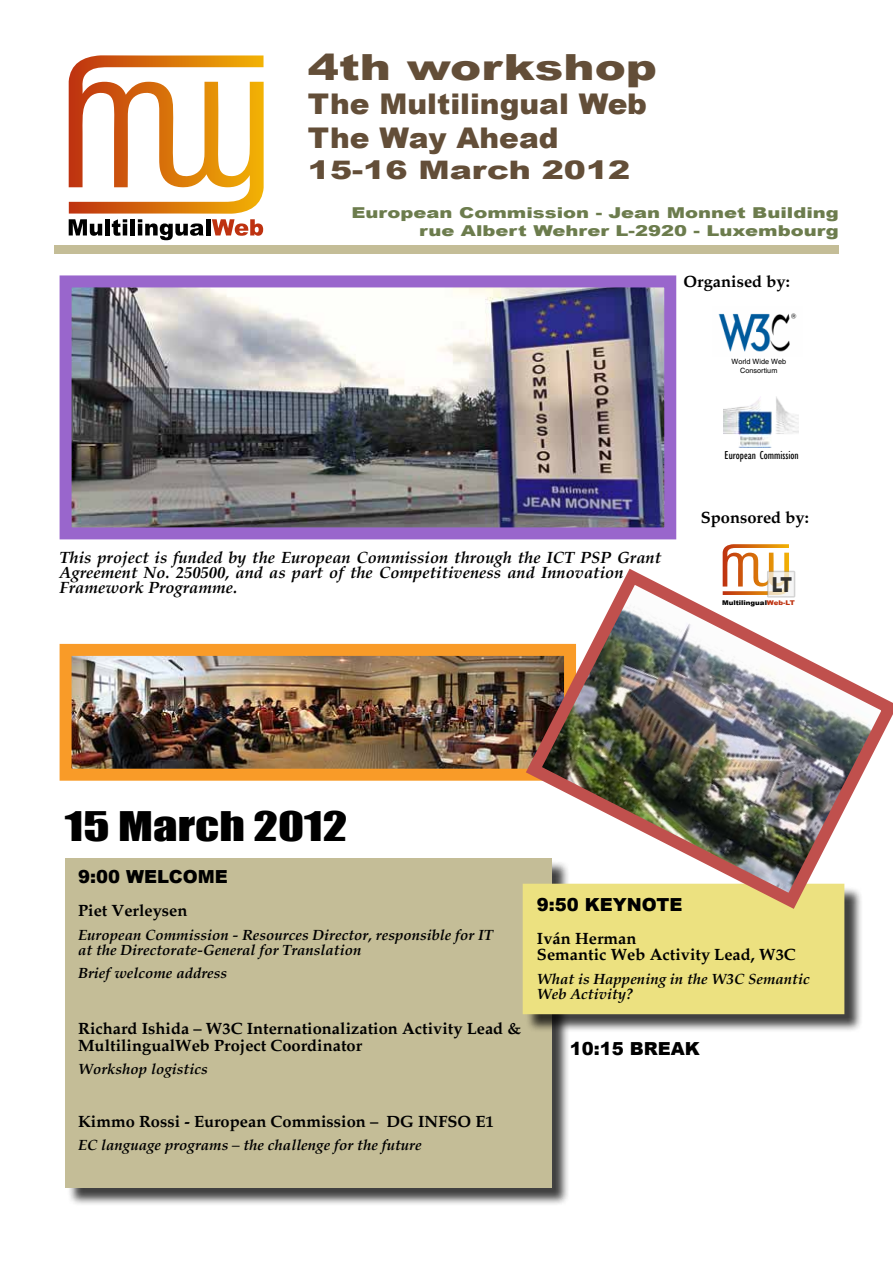
<style>
.page{position:relative;width:893px;height:1263px;background:#fff}
.page>*{position:absolute;margin:0;border:0;box-sizing:border-box;transform-origin:0 0}
.t1{font:37.5px "Impact";color:#000;scale:1.3 1}
.t2{font:900 36px "Arial";color:#634e38;scale:1.3 1}
.t3{font:900 28.5px/34.2px "Arial";color:#634e38;scale:1.04 1}
.t4{font:900 25.5px "Arial";color:#634e38;scale:1.3 1}
.t5{font:900 20.7px "Arial";color:#151515;scale:.78 1}
.t6{font:900 18px "Arial";color:#000}
.t7{font:700 16.5px/16.5px "Palatino";color:#000}
.t8{font:italic 700 16.5px/15px "Palatino";color:#000}
.t9{font:italic 700 15px/15px "Palatino";color:#000}
.t10{font:900 15px/18px "Arial";color:#6c7c4d;text-align:right;scale:1.3 1}
.t11{font:condensed 11.85px "Gill Sans";color:#000}
.t12{font:7.2px/9px "Helvetica";color:#000;text-align:center}
.t13{font:900 6.45px "Arial";color:#000;scale:1.08 1}
.s1{color:#be3210}
</style>
<div class="page">
<div style="left:68px;top:860px;width:502px;height:346px;background:#000;opacity:.75"></div>
<div style="left:65px;top:858px;width:486px;height:329px;background:#c4bd97"></div>
<div style="left:525px;top:886px;width:338px;height:147px;background:#000;opacity:.75"></div>
<div style="left:523px;top:884px;width:321px;height:129px;background:#ece180"></div>
<div style="left:523px;top:884px;width:321px;height:130px;border:2px solid #ece180"></div>
<img style="left:73px;top:288px;width:590px;height:238px">
<div style="left:60px;top:275px;width:616px;height:264px;border:12px solid #96c"></div>
<svg style="left:69px;top:55px;width:195px;height:185px"></svg>
<div style="left:54px;top:246px;width:785px;height:8px;background:#c4bd97"></div>
<img style="left:718px;top:313px;width:79px;height:39px">
<img style="left:723px;top:396px;width:76px;height:51px">
<svg style="left:723px;top:544px;width:66px;height:17px"></svg>
<img style="left:73px;top:657px;width:445px;height:111px">
<div style="left:60px;top:644px;width:516px;height:137px;border:12px solid #f99b28"></div>
<img style="left:518px;top:561px;width:375px;height:356px">
<h2 class="t2" style="left:308px;top:41px;width:270px">4th workshop</h2>
<h3 class="t3" style="left:308px;top:86px;width:327px">The Multilingual Web<br>The Way Ahead</h3>
<h3 class="t4" style="left:308px;top:151px;width:249px">15-16 March 2012</h3>
<p class="t10" style="left:352px;top:204px;width:376px">European Commission - Jean Monnet Building rue Albert Wehrer L-2920 - Luxembourg</p>
<p class="t7" style="left:683px;top:274px;width:108px">Organised by:</p>
<p class="t12" style="left:732px;top:357px;width:56px">World Wide Web<br>Consortium</p>
<p class="t11" style="left:724px;top:448px;width:76px">European Commission</p>
<p class="t8" style="left:60px;top:550px;width:603px">This project is funded by the European Commission through the ICT PSP Grant<br>Agreement No. 250500, and as part of the Competitiveness and Innovation<br>Framework Programme.</p>
<p class="t7" style="left:701px;top:509px;width:110px">Sponsored by:</p>
<h3 class="t5" style="left:771px;top:569px;width:28px">LT</h3>
<p class="t13" style="left:722px;top:598px;width:69px">Multilingual<span class="s1">Web-LT</span></p>
<h1 class="t1" style="left:65px;top:797px;width:219px">15 March 2012</h1>
<p class="t6" style="left:78px;top:864px;width:151px">9:00 WELCOME</p>
<p class="t7" style="left:78px;top:903px;width:111px">Piet Verleysen</p>
<p class="t9" style="left:78px;top:927px;width:416px">European Commission - Resources Director, responsible for IT at the Directorate-General for Translation</p>
<p class="t9" style="left:78px;top:966px;width:151px">Brief welcome address</p>
<p class="t7" style="left:78px;top:1021px;width:445px">Richard Ishida – W3C Internationalization Activity Lead &amp;<br>MultilingualWeb Project Coordinator</p>
<p class="t9" style="left:78px;top:1062px;width:131px">Workshop logistics</p>
<p class="t7" style="left:78px;top:1113px;width:417px">Kimmo Rossi - European Commission – DG INFSO E1</p>
<p class="t9" style="left:78px;top:1138px;width:345px">EC language programs – the challenge for the future</p>
<p class="t6" style="left:537px;top:891px;width:147px">9:50 KEYNOTE</p>
<p class="t7" style="left:537px;top:930px;width:260px">Iván Herman<br>Semantic Web Activity Lead, W3C</p>
<p class="t9" style="left:537px;top:971px;width:274px">What is Happening in the W3C Semantic<br>Web Activity?</p>
<p class="t6" style="left:570px;top:1035px;width:132px">10:15 BREAK</p>
</div>
